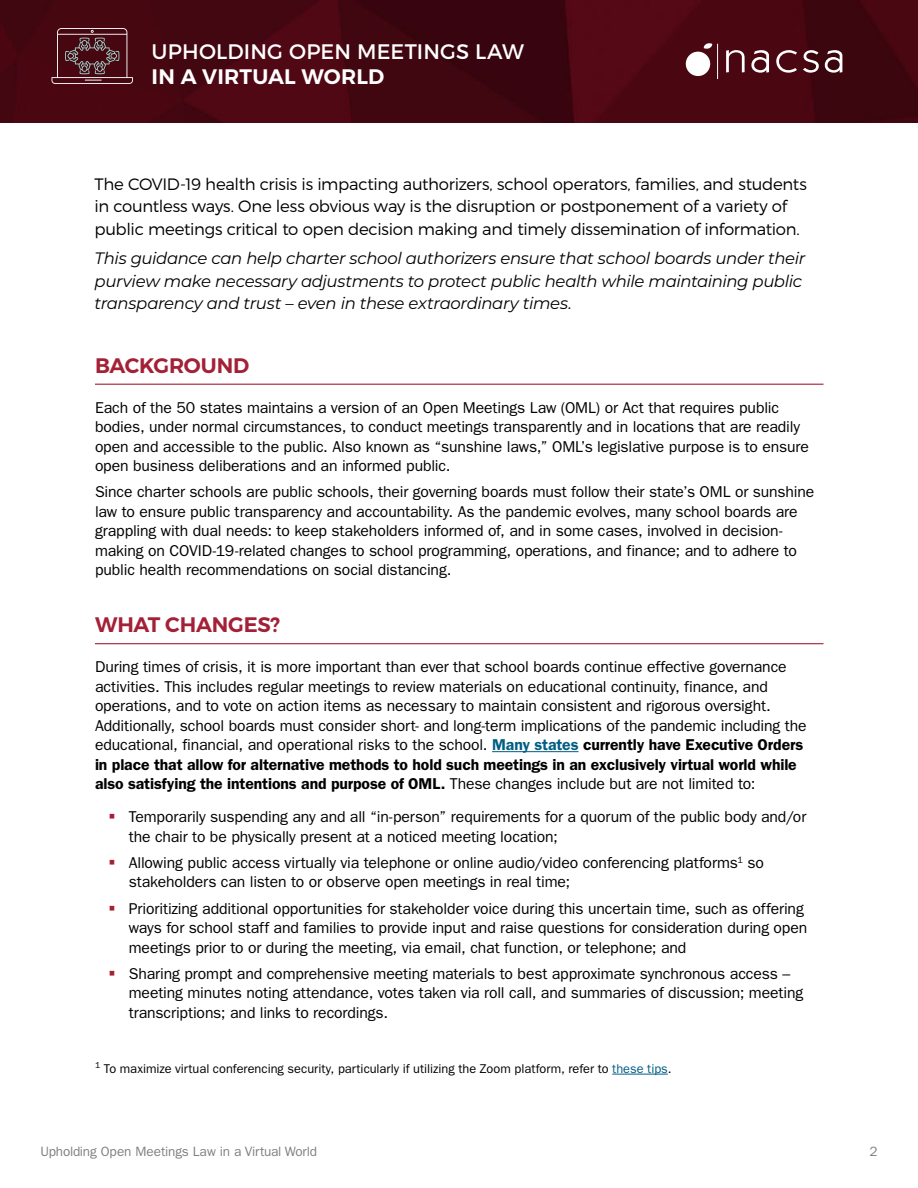
<style>
.page{position:relative;width:918px;height:1188px;background:#fff}
.page>*{position:absolute;margin:0;border:0;box-sizing:border-box;transform-origin:0 0}
.t1{font:21px "Montserrat";letter-spacing:.005em;color:#fff}
.t2{font:600 21px "Montserrat";letter-spacing:-.01em;color:#a42036}
.t3{font:600 21px "Montserrat";letter-spacing:.01em;color:#fff}
.t4{font:300 16.5px/22.5px "Montserrat";letter-spacing:-.02em;color:#000}
.t5{font:italic 16.5px/22.5px "Montserrat";letter-spacing:-.02em;color:#000}
.t6{font:15.75px/19.5px "Franklin Gothic";letter-spacing:-.005em;color:#000}
.t7{font:600 15.75px/19.5px "ITC Franklin Gothic Std";letter-spacing:-.005em;color:#000}
.t8{font:13.5px "Franklin Gothic";letter-spacing:-.015em;color:#7f8080}
.t9{font:12.75px "Franklin Gothic";color:#000}
.s1{font-family:"ITC Franklin Gothic Std";font-weight:600;color:#005d84}
.s2{font-family:"ITC Franklin Gothic Std";font-weight:600}
.s3{font-family:"Franklin Gothic";font-weight:400}
.s4{color:#a42036}
.s5{color:#005d84}
</style>
<div class="page">
<img style="left:0;top:0;width:918px;height:122px">
<hr style="left:95px;top:384px;width:728px;height:1px;background:#a42036">
<hr style="left:95px;top:643px;width:728px;height:1px;background:#a42036">
<hr style="left:492px;top:751px;width:87px;height:1px;background:#005d84">
<div style="left:686px;top:52px;width:24px;height:24px;background:#fff;border-radius:50%"></div>
<svg style="left:704px;top:43px;width:8px;height:6px"></svg>
<hr style="left:717px;top:44px;width:1px;height:35px;background:#fff">
<svg style="left:726px;top:50px;width:19px;height:22px"></svg>
<svg style="left:751px;top:50px;width:18px;height:23px"></svg>
<svg style="left:776px;top:50px;width:21px;height:23px"></svg>
<svg style="left:803px;top:50px;width:16px;height:23px"></svg>
<svg style="left:825px;top:50px;width:17px;height:23px"></svg>
<svg style="left:52px;top:28px;width:81px;height:56px;background:#5d2d34"></svg>
<hr style="left:612px;top:1074px;width:56px;height:1px;background:#005d84">
<h1 class="t1" style="left:152px;top:38px;width:374px">UPHOLDING OPEN MEETINGS LAW</h1>
<h1 class="t3" style="left:152px;top:63px;width:234px">IN A VIRTUAL WORLD</h1>
<p class="t4" style="left:94px;top:173px;width:714px">The COVID-19 health crisis is impacting authorizers, school operators, families, and students in countless ways. One less obvious way is the disruption or postponement of a variety of public meetings critical to open decision making and timely dissemination of information.</p>
<p class="t5" style="left:94px;top:247px;width:712px">This guidance can help charter school authorizers ensure that school boards under their purview make necessary adjustments to protect public health while maintaining public transparency and trust – even in these extraordinary times.</p>
<h1 class="t2" style="left:95px;top:352px;width:156px">BACKGROUND</h1>
<p class="t6" style="left:95px;top:397px;width:715px">Each of the 50 states maintains a version of an Open Meetings Law (OML) or Act that requires public bodies, under normal circumstances, to conduct meetings transparently and in locations that are readily open and accessible to the public. Also known as “sunshine laws,” OML’s legislative purpose is to ensure open business deliberations and an informed public.</p>
<p class="t6" style="left:95px;top:482px;width:721px">Since charter schools are public schools, their governing boards must follow their state’s OML or sunshine law to ensure public transparency and accountability. As the pandemic evolves, many school boards are grappling with dual needs: to keep stakeholders informed of, and in some cases, involved in decision&shy;making on COVID-19-related changes to school programming, operations, and finance; and to adhere to public health recommendations on social distancing.</p>
<h1 class="t2" style="left:95px;top:612px;width:187px">WHAT CHANGES?</h1>
<p class="t6" style="left:95px;top:657px;width:713px">During times of crisis, it is more important than ever that school boards continue effective governance activities. This includes regular meetings to review materials on educational continuity, finance, and operations, and to vote on action items as necessary to maintain consistent and rigorous oversight.<br>Additionally, school boards must consider short- and long-term implications of the pandemic including the educational, financial, and operational risks to the school. <span class="s1">Many states</span> <span class="s2">currently have Executive Orders</span></p>
<p class="t7" style="left:95px;top:754px;width:703px">in place that allow for alternative methods to hold such meetings in an exclusively virtual world while also satisfying the intentions and purpose of OML. <span class="s3">These changes include but are not limited to:</span></p>
<p class="t6" style="left:129px;top:807px;width:679px;text-indent:-20px"><span class="s4">▪</span> Temporarily suspending any and all “in-person” requirements for a quorum of the public body and/or the chair to be physically present at a noticed meeting location;</p>
<p class="t6" style="left:129px;top:852px;width:637px;text-indent:-20px"><span class="s4">▪</span> Allowing public access virtually via telephone or online audio/video conferencing platforms<sup>1</sup> so stakeholders can listen to or observe open meetings in real time;</p>
<p class="t6" style="left:129px;top:898px;width:680px;text-indent:-20px"><span class="s4">▪</span> Prioritizing additional opportunities for stakeholder voice during this uncertain time, such as offering ways for school staff and families to provide input and raise questions for consideration during open meetings prior to or during the meeting, via email, chat function, or telephone; and</p>
<p class="t6" style="left:129px;top:963px;width:676px;text-indent:-20px"><span class="s4">▪</span> Sharing prompt and comprehensive meeting materials to best approximate synchronous access – meeting minutes noting attendance, votes taken via roll call, and summaries of discussion; meeting transcriptions; and links to recordings.</p>
<p class="t9" style="left:95px;top:1061px;width:578px"><sup>1</sup> To maximize virtual conferencing security, particularly if utilizing the Zoom platform, refer to <span class="s5">these tips</span>.</p>
<p class="t8" style="left:40px;top:1143px;width:278px">Upholding Open Meetings Law in a Virtual World</p>
<p class="t8" style="left:869px;top:1143px;width:10px">2</p>
</div>
